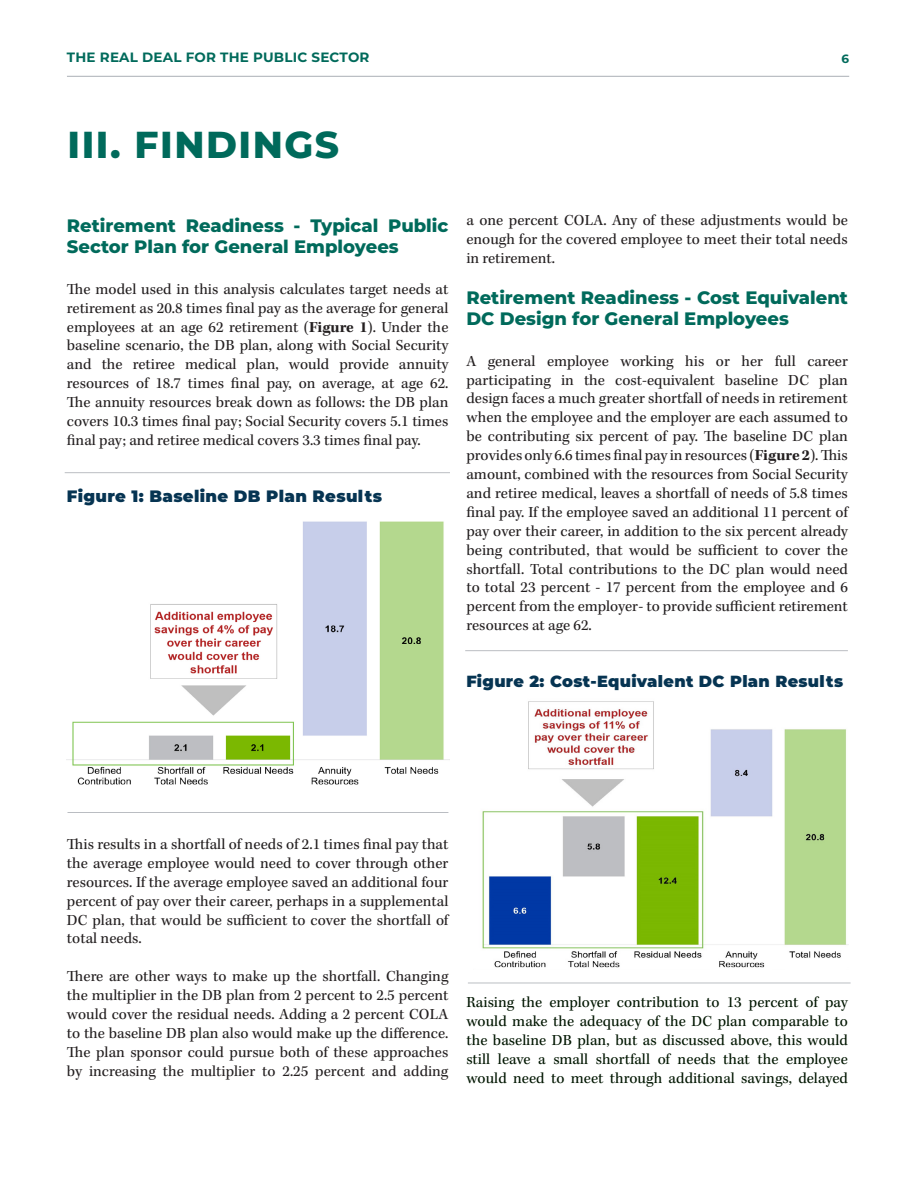
<style>
.page{position:relative;width:918px;height:1188px;background:#fff}
.page>*{position:absolute;margin:0;border:0;box-sizing:border-box;transform-origin:0 0}
.t1{font:800 37.5px "Montserrat";letter-spacing:.04em;color:#006a5b}
.t2{font:800 18px/21.6px "Montserrat";color:#006a5b}
.t3{font:900 16.5px "Montserrat";letter-spacing:.02em;color:#063452}
.t4{font:900 16.2px "Montserrat";letter-spacing:.02em;color:#063452}
.t5{font:15.75px/18.9px "Kepler Std";color:#231f20;text-align:justify}
.t6{font:15.75px/18.9px "Kepler Std";color:#001600;text-align:justify}
.t7{font:700 13.5px "Montserrat";letter-spacing:.015em;color:#006a5b}
.t8{font:700 12px "Montserrat";color:#006a5b}
.s1{font-weight:700}
</style>
<div class="page">
<hr style="left:67px;top:76px;width:782px;height:1px;background:#aaafb5">
<img style="left:67px;top:521px;width:382px;height:264px">
<img style="left:482px;top:701px;width:367px;height:267px">
<hr style="left:65px;top:472px;width:385px;height:1px;background:#757b85">
<hr style="left:68px;top:812px;width:380px;height:1px;background:#757b85">
<hr style="left:465px;top:650px;width:383px;height:1px;background:#757b85">
<hr style="left:468px;top:983px;width:383px;height:1px;background:#757b85">
<p class="t7" style="left:67px;top:47px;width:304px">THE REAL DEAL FOR THE PUBLIC SECTOR</p>
<p class="t8" style="left:842px;top:50px;width:9px">6</p>
<h1 class="t1" style="left:68px;top:118px;width:273px">III. FINDINGS</h1>
<p class="t2" style="left:67px;top:214px;width:383px">Retirement Readiness - Typical Public<br>Sector Plan for General Employees</p>
<p class="t5" style="left:67px;top:280px;width:383px">The model used in this analysis calculates target needs at retirement as 20.8 times final pay as the average for general employees at an age 62 retirement (<span class="s1">Figure 1</span>). Under the baseline scenario, the DB plan, along with Social Security and the retiree medical plan, would provide annuity resources of 18.7 times final pay, on average, at age 62.<br>The annuity resources break down as follows: the DB plan covers 10.3 times final pay; Social Security covers 5.1 times final pay; and retiree medical covers 3.3 times final pay.</p>
<p class="t3" style="left:67px;top:483px;width:317px">Figure 1: Baseline DB Plan Results</p>
<p class="t5" style="left:466px;top:212px;width:383px">a one percent COLA. Any of these adjustments would be enough for the covered employee to meet their total needs in retirement.</p>
<p class="t2" style="left:466px;top:285px;width:383px">Retirement Readiness - Cost Equivalent<br>DC Design for General Employees</p>
<p class="t5" style="left:466px;top:352px;width:383px">A general employee working his or her full career participating in the cost-equivalent baseline DC plan design faces a much greater shortfall of needs in retirement when the employee and the employer are each assumed to be contributing six percent of pay. The baseline DC plan provides only 6.6 times final pay in resources (<span class="s1">Figure 2</span>). This amount, combined with the resources from Social Security and retiree medical, leaves a shortfall of needs of 5.8 times final pay. If the employee saved an additional 11 percent of pay over their career, in addition to the six percent already being contributed, that would be sufficient to cover the shortfall. Total contributions to the DC plan would need to total 23 percent - 17 percent from the employee and 6 percent from the employer- to provide sufficient retirement resources at age 62.</p>
<p class="t4" style="left:466px;top:669px;width:378px">Figure 2: Cost-Equivalent DC Plan Results</p>
<p class="t5" style="left:67px;top:835px;width:383px">This results in a shortfall of needs of 2.1 times final pay that the average employee would need to cover through other resources. If the average employee saved an additional four percent of pay over their career, perhaps in a supplemental DC plan, that would be sufficient to cover the shortfall of total needs.</p>
<p class="t5" style="left:67px;top:967px;width:383px">There are other ways to make up the shortfall. Changing the multiplier in the DB plan from 2 percent to 2.5 percent would cover the residual needs. Adding a 2 percent COLA to the baseline DB plan also would make up the difference.<br>The plan sponsor could pursue both of these approaches by increasing the multiplier to 2.25 percent and adding</p>
<p class="t6" style="left:466px;top:993px;width:383px">Raising the employer contribution to 13 percent of pay would make the adequacy of the DC plan comparable to the baseline DB plan, but as discussed above, this would still leave a small shortfall of needs that the employee would need to meet through additional savings, delayed</p>
</div>
